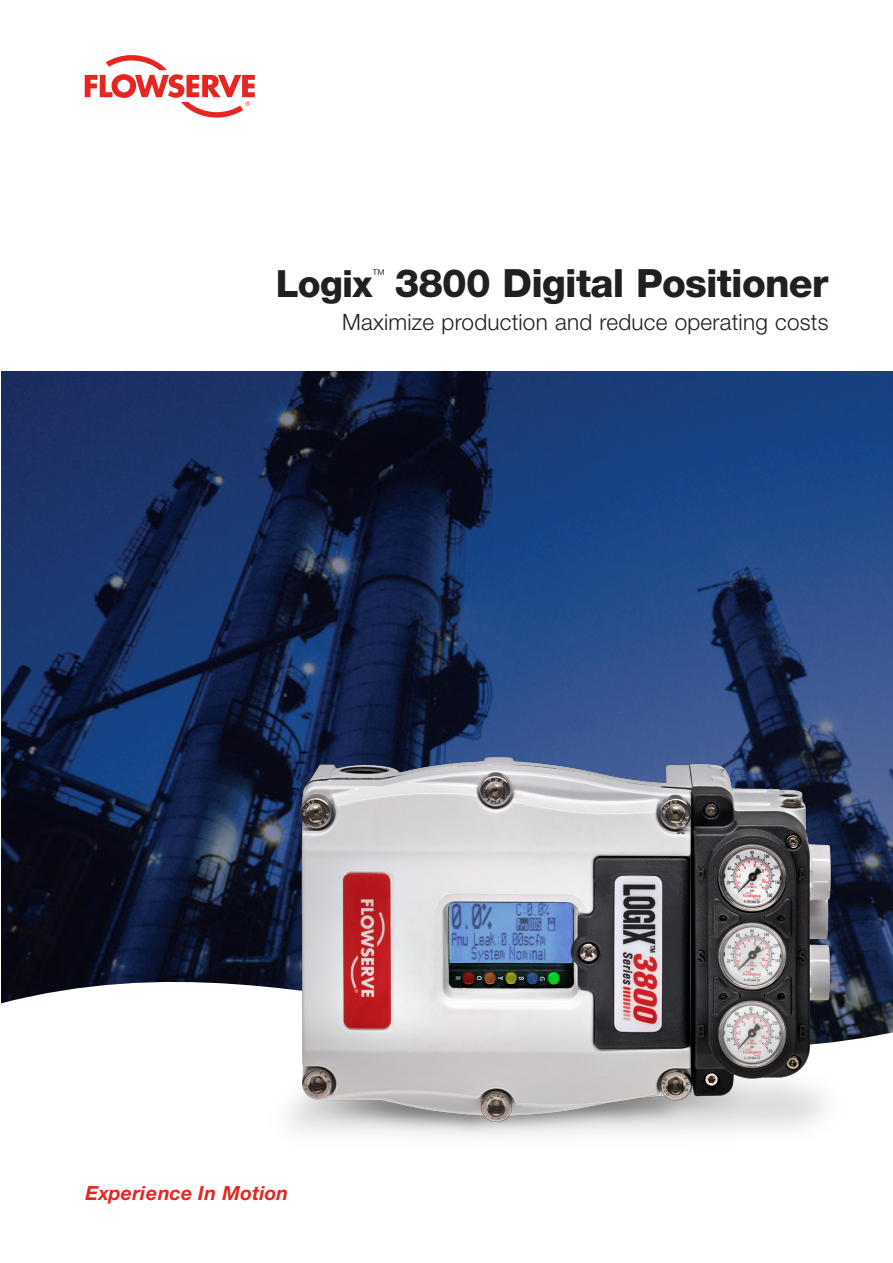
<style>
.page{position:relative;width:893px;height:1263px;background:#fff}
.page>*{position:absolute;margin:0;border:0;box-sizing:border-box;transform-origin:0 0}
.t1{font:800 39px "Helvetica Neue LT Std";letter-spacing:-.02em;color:#231f20}
.t2{font:800 37.5px "Helvetica Neue LT Std";letter-spacing:-.02em;color:#231f20}
.t3{font:300 22.5px "Helvetica Neue LT Std";letter-spacing:.01em;color:#231f20}
.t4{font:italic 700 19.5px "Helvetica Neue LT Std";letter-spacing:.015em;color:#e72621}
.t5{font:300 13.5px "Helvetica Neue LT Std";color:#231f20}
</style>
<div class="page">
<svg style="left:85px;top:55px;width:170px;height:63px"></svg>
<img style="left:1px;top:371px;width:892px;height:547px">
<svg style="left:1px;top:918px;width:185px;height:86px"></svg>
<img style="left:186px;top:746px;width:707px;height:389px">
<h2 class="t2" style="left:276px;top:261px;width:98px">Logix</h2>
<p class="t5" style="left:372px;top:266px;width:15px">™</p>
<h1 class="t1" style="left:395px;top:260px;width:435px">3800 Digital Positioner</h1>
<p class="t3" style="left:342px;top:309px;width:488px">Maximize production and reduce operating costs</p>
<p class="t4" style="left:86px;top:1181px;width:205px">Experience In Motion</p>
</div>
